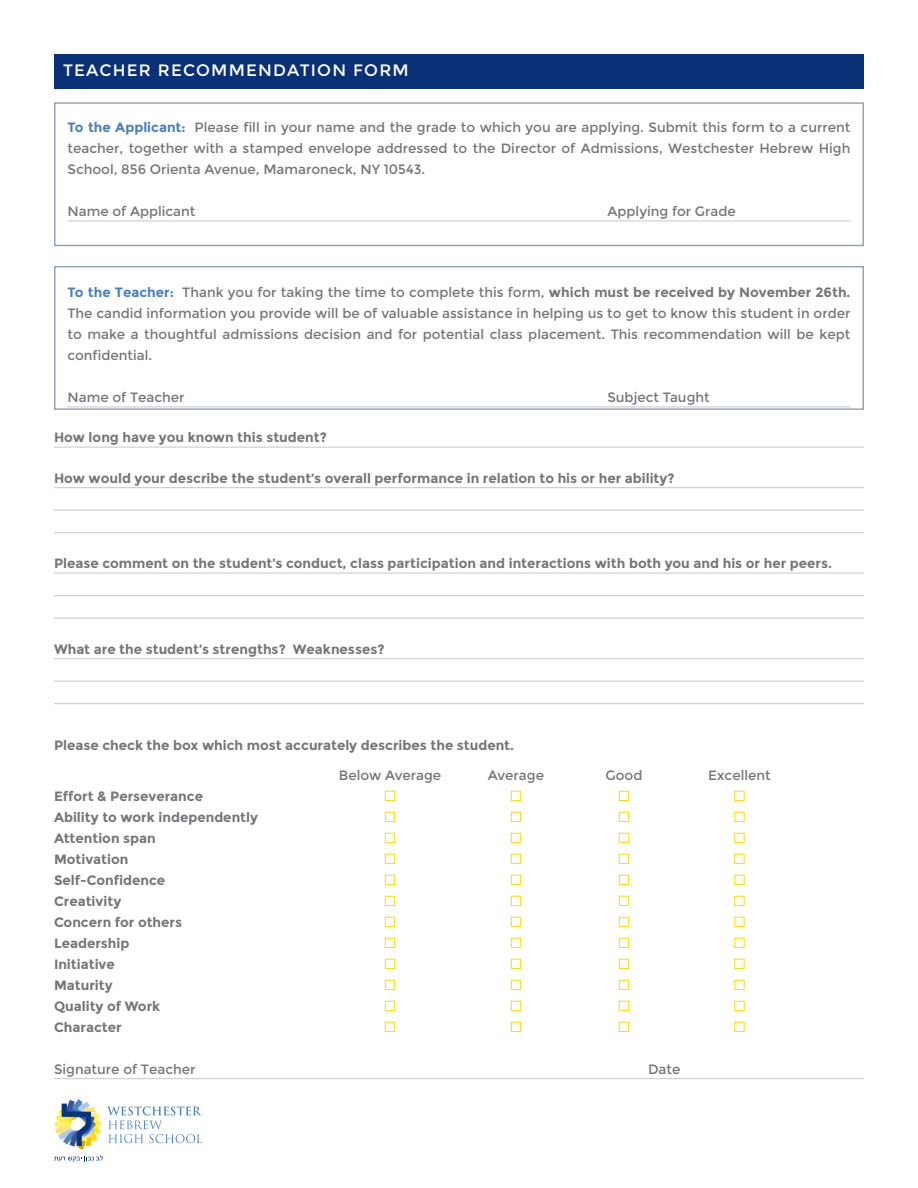
<style>
.page{position:relative;width:918px;height:1188px;background:#fff}
.page>*{position:absolute;margin:0;border:0;box-sizing:border-box;transform-origin:0 0}
.t1{font:16.5px "Montserrat";letter-spacing:.075em;color:#fff}
.t2{font:13.5px/21px "Montserrat";color:#757679;text-align:justify}
.t3{font:700 13.5px "Montserrat";color:#757679}
.s1{font-weight:700;color:#4780c2}
.s2{font-weight:700}
</style>
<div class="page">
<hr style="left:54px;top:447px;width:810px;height:1px;background:#cdced0">
<hr style="left:54px;top:487px;width:810px;height:1px;background:#cdced0">
<hr style="left:54px;top:510px;width:810px;height:1px;background:#cdced0">
<hr style="left:54px;top:532px;width:810px;height:1px;background:#cdced0">
<hr style="left:54px;top:573px;width:810px;height:1px;background:#cdced0">
<hr style="left:54px;top:595px;width:810px;height:1px;background:#cdced0">
<hr style="left:54px;top:618px;width:810px;height:1px;background:#cdced0">
<hr style="left:54px;top:658px;width:810px;height:1px;background:#cdced0">
<hr style="left:54px;top:681px;width:810px;height:1px;background:#cdced0">
<hr style="left:54px;top:703px;width:810px;height:1px;background:#cdced0">
<hr style="left:54px;top:1078px;width:810px;height:1px;background:#cdced0">
<div style="left:385px;top:791px;width:10px;height:10px;border:1px solid #ffdb01"></div>
<div style="left:511px;top:791px;width:10px;height:10px;border:1px solid #ffdb01"></div>
<div style="left:619px;top:791px;width:10px;height:10px;border:1px solid #ffdb01"></div>
<div style="left:734px;top:791px;width:11px;height:10px;border:1px solid #ffdb01"></div>
<div style="left:385px;top:812px;width:10px;height:10px;border:1px solid #ffdb01"></div>
<div style="left:511px;top:812px;width:10px;height:10px;border:1px solid #ffdb01"></div>
<div style="left:619px;top:812px;width:10px;height:10px;border:1px solid #ffdb01"></div>
<div style="left:734px;top:812px;width:11px;height:10px;border:1px solid #ffdb01"></div>
<div style="left:385px;top:833px;width:10px;height:10px;border:1px solid #ffdb01"></div>
<div style="left:511px;top:833px;width:10px;height:10px;border:1px solid #ffdb01"></div>
<div style="left:619px;top:833px;width:10px;height:10px;border:1px solid #ffdb01"></div>
<div style="left:734px;top:833px;width:11px;height:10px;border:1px solid #ffdb01"></div>
<div style="left:385px;top:854px;width:10px;height:10px;border:1px solid #ffdb01"></div>
<div style="left:511px;top:854px;width:10px;height:10px;border:1px solid #ffdb01"></div>
<div style="left:619px;top:854px;width:10px;height:10px;border:1px solid #ffdb01"></div>
<div style="left:734px;top:854px;width:11px;height:10px;border:1px solid #ffdb01"></div>
<div style="left:385px;top:875px;width:10px;height:10px;border:1px solid #ffdb01"></div>
<div style="left:511px;top:875px;width:10px;height:10px;border:1px solid #ffdb01"></div>
<div style="left:619px;top:875px;width:10px;height:10px;border:1px solid #ffdb01"></div>
<div style="left:734px;top:875px;width:11px;height:10px;border:1px solid #ffdb01"></div>
<div style="left:385px;top:896px;width:10px;height:10px;border:1px solid #ffdb01"></div>
<div style="left:511px;top:896px;width:10px;height:10px;border:1px solid #ffdb01"></div>
<div style="left:619px;top:896px;width:10px;height:10px;border:1px solid #ffdb01"></div>
<div style="left:734px;top:896px;width:11px;height:10px;border:1px solid #ffdb01"></div>
<div style="left:385px;top:917px;width:10px;height:10px;border:1px solid #ffdb01"></div>
<div style="left:511px;top:917px;width:10px;height:10px;border:1px solid #ffdb01"></div>
<div style="left:619px;top:917px;width:10px;height:10px;border:1px solid #ffdb01"></div>
<div style="left:734px;top:917px;width:11px;height:10px;border:1px solid #ffdb01"></div>
<div style="left:385px;top:938px;width:10px;height:10px;border:1px solid #ffdb01"></div>
<div style="left:511px;top:938px;width:10px;height:10px;border:1px solid #ffdb01"></div>
<div style="left:619px;top:938px;width:10px;height:10px;border:1px solid #ffdb01"></div>
<div style="left:734px;top:938px;width:11px;height:10px;border:1px solid #ffdb01"></div>
<div style="left:385px;top:959px;width:10px;height:10px;border:1px solid #ffdb01"></div>
<div style="left:511px;top:959px;width:10px;height:10px;border:1px solid #ffdb01"></div>
<div style="left:619px;top:959px;width:10px;height:10px;border:1px solid #ffdb01"></div>
<div style="left:734px;top:959px;width:11px;height:10px;border:1px solid #ffdb01"></div>
<div style="left:385px;top:980px;width:10px;height:10px;border:1px solid #ffdb01"></div>
<div style="left:511px;top:980px;width:10px;height:10px;border:1px solid #ffdb01"></div>
<div style="left:619px;top:980px;width:10px;height:10px;border:1px solid #ffdb01"></div>
<div style="left:734px;top:980px;width:11px;height:10px;border:1px solid #ffdb01"></div>
<div style="left:385px;top:1001px;width:10px;height:10px;border:1px solid #ffdb01"></div>
<div style="left:511px;top:1001px;width:10px;height:10px;border:1px solid #ffdb01"></div>
<div style="left:619px;top:1001px;width:10px;height:10px;border:1px solid #ffdb01"></div>
<div style="left:734px;top:1001px;width:11px;height:10px;border:1px solid #ffdb01"></div>
<div style="left:385px;top:1022px;width:10px;height:10px;border:1px solid #ffdb01"></div>
<div style="left:511px;top:1022px;width:10px;height:10px;border:1px solid #ffdb01"></div>
<div style="left:619px;top:1022px;width:10px;height:10px;border:1px solid #ffdb01"></div>
<div style="left:734px;top:1022px;width:11px;height:10px;border:1px solid #ffdb01"></div>
<div style="left:54px;top:54px;width:810px;height:34px;background:#0a3177"></div>
<svg style="left:54px;top:266px;width:810px;height:144px"></svg>
<svg style="left:54px;top:102px;width:810px;height:145px"></svg>
<svg style="left:54px;top:1099px;width:148px;height:63px"></svg>
<p class="t1" style="left:63px;top:61px;width:347px">TEACHER RECOMMENDATION FORM</p>
<p class="t2" style="left:68px;top:117px;width:784px"><span class="s1">To the Applicant:</span> Please fill in your name and the grade to which you are applying. Submit this form to a current teacher, together with a stamped envelope addressed to the Director of Admissions, Westchester Hebrew High School, 856 Orienta Avenue, Mamaroneck, NY 10543.</p>
<p class="t2" style="left:68px;top:201px;width:130px">Name of Applicant</p>
<p class="t2" style="left:608px;top:201px;width:130px">Applying for Grade</p>
<p class="t2" style="left:68px;top:282px;width:785px"><span class="s1">To the Teacher:</span> Thank you for taking the time to complete this form, <span class="s2">which must be received by November 26th.<br></span>The candid information you provide will be of valuable assistance in helping us to get to know this student in order to make a thoughtful admissions decision and for potential class placement. This recommendation will be kept confidential.</p>
<p class="t2" style="left:68px;top:387px;width:119px">Name of Teacher</p>
<p class="t2" style="left:608px;top:387px;width:104px">Subject Taught</p>
<p class="t3" style="left:54px;top:429px;width:274px">How long have you known this student?</p>
<p class="t3" style="left:54px;top:470px;width:622px">How would your describe the student’s overall performance in relation to his or her ability?</p>
<p class="t3" style="left:54px;top:555px;width:779px">Please comment on the student’s conduct, class participation and interactions with both you and his or her peers.</p>
<p class="t3" style="left:54px;top:641px;width:332px">What are the student’s strengths? Weaknesses?</p>
<p class="t3" style="left:54px;top:737px;width:462px">Please check the box which most accurately describes the student.</p>
<p class="t2" style="left:339px;top:764px;width:104px">Below Average</p>
<p class="t2" style="left:488px;top:764px;width:58px">Average</p>
<p class="t2" style="left:606px;top:764px;width:38px">Good</p>
<p class="t2" style="left:708px;top:764px;width:64px">Excellent</p>
<p class="t3" style="left:54px;top:788px;width:151px">Effort &amp; Perseverance</p>
<p class="t3" style="left:54px;top:809px;width:206px">Ability to work independently</p>
<p class="t3" style="left:54px;top:830px;width:103px">Attention span</p>
<p class="t3" style="left:54px;top:851px;width:76px">Motivation</p>
<p class="t3" style="left:54px;top:872px;width:113px">Self-Confidence</p>
<p class="t3" style="left:54px;top:893px;width:69px">Creativity</p>
<p class="t3" style="left:54px;top:914px;width:130px">Concern for others</p>
<p class="t3" style="left:54px;top:935px;width:77px">Leadership</p>
<p class="t3" style="left:54px;top:956px;width:62px">Initiative</p>
<p class="t3" style="left:54px;top:977px;width:60px">Maturity</p>
<p class="t3" style="left:54px;top:998px;width:108px">Quality of Work</p>
<p class="t3" style="left:54px;top:1019px;width:69px">Character</p>
<p class="t2" style="left:54px;top:1058px;width:143px">Signature of Teacher</p>
<p class="t2" style="left:648px;top:1058px;width:34px">Date</p>
</div>
